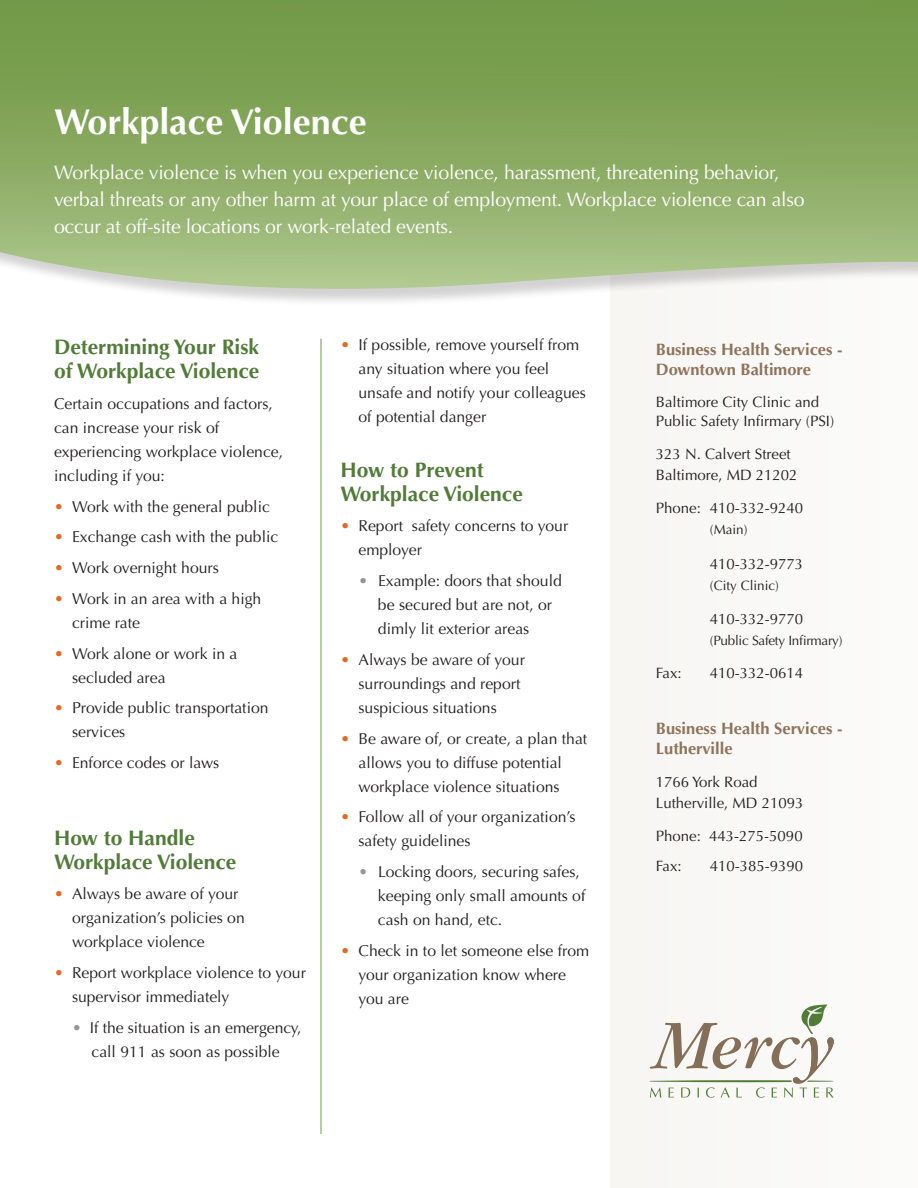
<style>
.page{position:relative;width:918px;height:1188px;background:#fff}
.page>*{position:absolute;margin:0;border:0;box-sizing:border-box;transform-origin:0 0}
.t1{font:700 36px "Optima";color:#fff}
.indents_w_bullets{font:700 21px/24px "Optima";color:#517c38}
.t2{font:19.5px/27px "Optima";letter-spacing:-.01em;color:#fff}
.t3{font:700 16.5px/19.8px "Optima";color:#8e735a}
.indents_w_bullets-2{font:15.75px/24px "Optima";color:#231f20}
.t4{font:15px/21px "Optima";color:#231f20}
.t5{font:13.5px "Optima";letter-spacing:-.02em;color:#231f20}
.t6{font:13.5px "Optima";color:#231f20}
.s1{color:#e66823}
.s2{color:#939598}
</style>
<div class="page">
<div style="left:611px;top:135px;width:307px;height:1053px;background:#f7f6f3"></div>
<div style="left:0;top:0;width:918px;height:307px;background:#fcfcfc"></div>
<svg style="left:0;top:0;width:918px;height:300px;background:#90af6b"></svg>
<hr style="left:321px;top:339px;width:1px;height:795px;background:#709946">
<svg style="left:650px;top:1004px;width:184px;height:94px"></svg>
<p class="t1" style="left:54px;top:101px;width:314px">Workplace Violence</p>
<p class="t2" style="left:54px;top:159px;width:752px">Workplace violence is when you experience violence, harassment, threatening behavior, verbal threats or any other harm at your place of employment. Workplace violence can also occur at off-site locations or work-related events.</p>
<p class="indents_w_bullets" style="left:54px;top:335px;width:207px">Determining Your Risk of Workplace Violence</p>
<p class="indents_w_bullets-2" style="left:54px;top:392px;width:231px">Certain occupations and factors, can increase your risk of experiencing workplace violence, including if you:</p>
<p class="indents_w_bullets-2" style="left:54px;top:494px;width:217px"><span class="s1">•</span> Work with the general public</p>
<p class="indents_w_bullets-2" style="left:54px;top:525px;width:226px"><span class="s1">•</span> Exchange cash with the public</p>
<p class="indents_w_bullets-2" style="left:54px;top:556px;width:166px"><span class="s1">•</span> Work overnight hours</p>
<p class="indents_w_bullets-2" style="left:72px;top:587px;width:191px;text-indent:-18px"><span class="s1">•</span> Work in an area with a high crime rate</p>
<p class="indents_w_bullets-2" style="left:72px;top:641px;width:167px;text-indent:-18px"><span class="s1">•</span> Work alone or work in a secluded area</p>
<p class="indents_w_bullets-2" style="left:72px;top:696px;width:198px;text-indent:-18px"><span class="s1">•</span> Provide public transportation services</p>
<p class="indents_w_bullets-2" style="left:54px;top:751px;width:167px"><span class="s1">•</span> Enforce codes or laws</p>
<p class="indents_w_bullets" style="left:54px;top:826px;width:184px">How to Handle<br>Workplace Violence</p>
<p class="indents_w_bullets-2" style="left:72px;top:882px;width:174px;text-indent:-18px"><span class="s1">•</span> Always be aware of your organization’s policies on workplace violence</p>
<p class="indents_w_bullets-2" style="left:72px;top:961px;width:235px;text-indent:-18px"><span class="s1">•</span> Report workplace violence to your supervisor immediately</p>
<p class="indents_w_bullets-2" style="left:72px;top:1016px;width:231px;text-align:center"><span class="s2">•</span> If the situation is an emergency, call 911 as soon as possible</p>
<p class="indents_w_bullets-2" style="left:358px;top:333px;width:229px;text-indent:-18px"><span class="s1">•</span> If possible, remove yourself from any situation where you feel unsafe and notify your colleagues of potential danger</p>
<p class="indents_w_bullets" style="left:340px;top:458px;width:184px">How to Prevent<br>Workplace Violence</p>
<p class="indents_w_bullets-2" style="left:358px;top:514px;width:211px;text-indent:-18px"><span class="s1">•</span> Report safety concerns to your employer</p>
<p class="indents_w_bullets-2" style="left:378px;top:569px;width:185px;text-indent:-19px"><span class="s2">•</span> Example: doors that should be secured but are not, or dimly lit exterior areas</p>
<p class="indents_w_bullets-2" style="left:358px;top:648px;width:168px;text-indent:-18px"><span class="s1">•</span> Always be aware of your surroundings and report suspicious situations</p>
<p class="indents_w_bullets-2" style="left:358px;top:726px;width:230px;text-indent:-18px"><span class="s1">•</span> Be aware of, or create, a plan that allows you to diffuse potential workplace violence situations</p>
<p class="indents_w_bullets-2" style="left:358px;top:805px;width:219px;text-indent:-18px"><span class="s1">•</span> Follow all of your organization’s safety guidelines</p>
<p class="indents_w_bullets-2" style="left:378px;top:860px;width:209px;text-indent:-19px"><span class="s2">•</span> Locking doors, securing safes, keeping only small amounts of cash on hand, etc.</p>
<p class="indents_w_bullets-2" style="left:358px;top:939px;width:232px;text-indent:-18px"><span class="s1">•</span> Check in to let someone else from your organization know where you are</p>
<p class="t3" style="left:656px;top:340px;width:188px">Business Health Services -<br>Downtown Baltimore</p>
<p class="t4" style="left:656px;top:392px;width:180px;line-height:19.8px">Baltimore City Clinic and<br>Public Safety Infirmary (PSI)</p>
<p class="t4" style="left:656px;top:444px;width:143px">323 N. Calvert Street<br>Baltimore, MD 21202</p>
<p class="t4" style="left:656px;top:498px;width:149px">Phone: 410-332-9240</p>
<p class="t5" style="left:710px;top:522px;width:39px">(Main)</p>
<p class="t4" style="left:710px;top:553px;width:95px">410-332-9773</p>
<p class="t6" style="left:710px;top:577px;width:71px">(City Clinic)</p>
<p class="t4" style="left:710px;top:609px;width:95px">410-332-9770</p>
<p class="t5" style="left:710px;top:633px;width:134px">(Public Safety Infirmary)</p>
<p class="t4" style="left:656px;top:662px;width:27px">Fax:</p>
<p class="t4" style="left:710px;top:662px;width:95px">410-332-0614</p>
<p class="t3" style="left:656px;top:719px;width:188px">Business Health Services -<br>Lutherville</p>
<p class="t4" style="left:656px;top:772px;width:149px">1766 York Road<br>Lutherville, MD 21093</p>
<p class="t4" style="left:656px;top:821px;width:148px;line-height:30px">Phone: 443-275-5090<br>Fax:</p>
<p class="t4" style="left:710px;top:856px;width:95px">410-385-9390</p>
</div>
